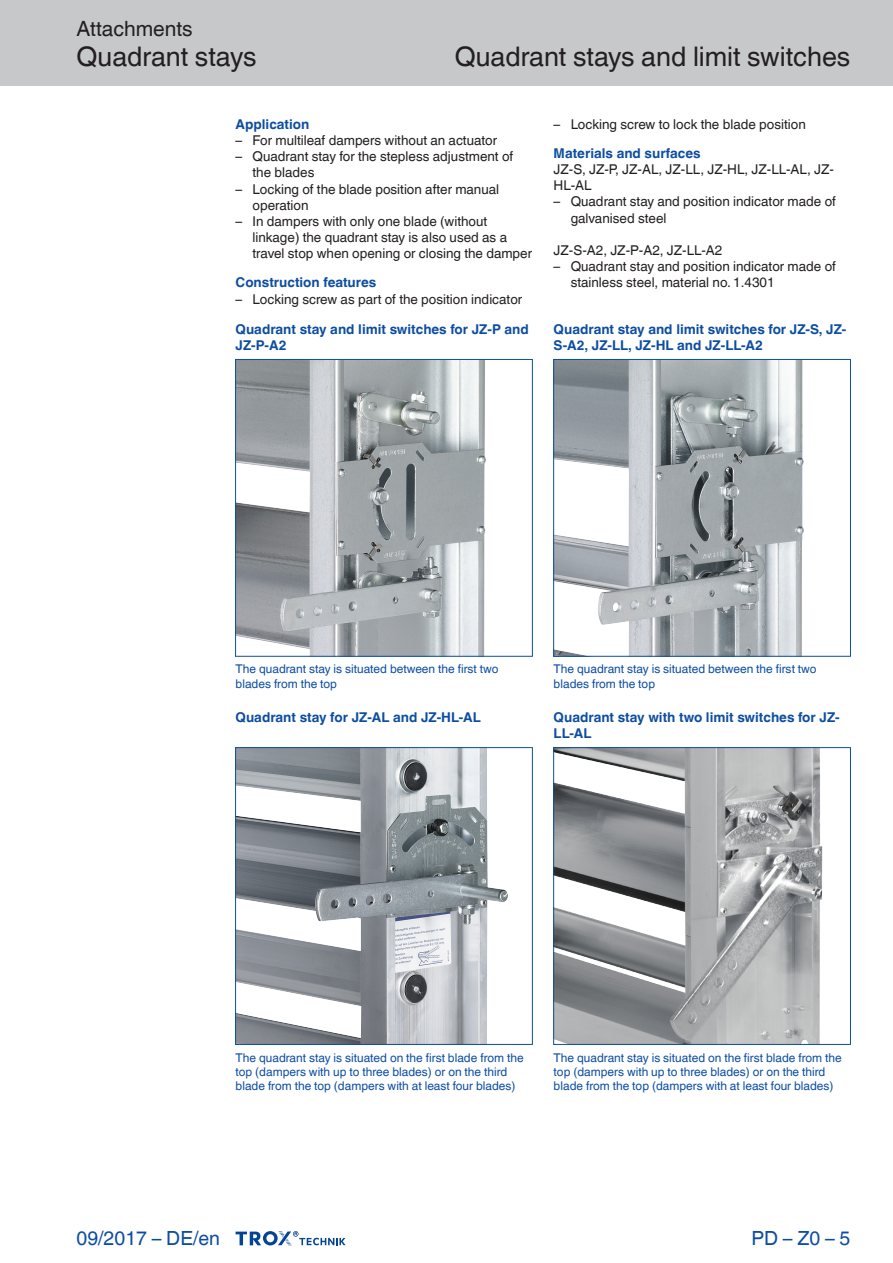
<style>
.page{position:relative;width:893px;height:1263px;background:#fff}
.page>*{position:absolute;margin:0;border:0;box-sizing:border-box;transform-origin:0 0}
.Navigation_3{font:27px "TROX Helvetica";color:#231f20}
.Navigation_2{font:27px "TROX Helvetica";color:#231f20}
.Navigation_1{font:21px "TROX Helvetica";color:#231f20}
.country{font:19.5px "TROX Helvetica";color:#0d4da1}
.pagina_li-re{font:19.5px "TROX Helvetica";color:#0d4da1}
.descr_txt_section_li{font:13.5px/16.2px "TROX Helvetica";color:#231f20}
.Standard_oben_links{font:700 13.5px/16.2px "TROX Helvetica";color:#0d4da1}
.descr_txt_section_pa{font:13.5px/16.2px "TROX Helvetica";color:#231f20}
.descr_txt_section_ti{font:700 13.5px "TROX Helvetica";color:#0d4da1}
.Standard_oben_links-2{font:12px/14.4px "TROX Helvetica";color:#0d4da1}
</style>
<div class="page">
<div style="left:0;top:0;width:893px;height:85px;background:#c7c8ca"></div>
<svg style="left:236px;top:1231px;width:110px;height:15px"></svg>
<img style="left:236px;top:360px;width:296px;height:296px">
<img style="left:554px;top:360px;width:296px;height:296px">
<hr style="left:235px;top:359px;width:1px;height:298px;background:#0d4da1">
<hr style="left:532px;top:359px;width:1px;height:298px;background:#0d4da1">
<hr style="left:235px;top:359px;width:297px;height:1px;background:#0d4da1">
<hr style="left:235px;top:656px;width:297px;height:1px;background:#0d4da1">
<hr style="left:553px;top:359px;width:1px;height:298px;background:#0d4da1">
<hr style="left:850px;top:359px;width:1px;height:298px;background:#0d4da1">
<hr style="left:553px;top:359px;width:297px;height:1px;background:#0d4da1">
<hr style="left:553px;top:656px;width:297px;height:1px;background:#0d4da1">
<img style="left:236px;top:748px;width:296px;height:296px">
<img style="left:554px;top:748px;width:296px;height:296px">
<hr style="left:235px;top:747px;width:1px;height:298px;background:#0d4da1">
<hr style="left:532px;top:747px;width:1px;height:298px;background:#0d4da1">
<hr style="left:235px;top:747px;width:297px;height:1px;background:#0d4da1">
<hr style="left:235px;top:1044px;width:297px;height:1px;background:#0d4da1">
<hr style="left:553px;top:747px;width:1px;height:298px;background:#0d4da1">
<hr style="left:850px;top:747px;width:1px;height:298px;background:#0d4da1">
<hr style="left:553px;top:747px;width:297px;height:1px;background:#0d4da1">
<hr style="left:553px;top:1044px;width:297px;height:1px;background:#0d4da1">
<p class="Navigation_1" style="left:77px;top:17px;width:118px">Attachments</p>
<p class="Navigation_2" style="left:77px;top:41px;width:181px">Quadrant stays</p>
<p class="Navigation_3" style="left:455px;top:41px;width:397px">Quadrant stays and limit switches</p>
<p class="descr_txt_section_ti" style="left:236px;top:116px;width:75px">Application</p>
<p class="descr_txt_section_li" style="left:236px;top:132px;width:263px">– For multileaf dampers without an actuator</p>
<p class="descr_txt_section_li" style="left:253px;top:148px;width:262px;text-indent:-17px">– Quadrant stay for the stepless adjustment of the blades</p>
<p class="descr_txt_section_li" style="left:253px;top:181px;width:248px;text-indent:-17px">– Locking of the blade position after manual operation</p>
<p class="descr_txt_section_li" style="left:253px;top:213px;width:281px;text-indent:-17px">– In dampers with only one blade (without linkage) the quadrant stay is also used as a travel stop when opening or closing the damper</p>
<p class="descr_txt_section_ti" style="left:236px;top:275px;width:142px">Construction features</p>
<p class="descr_txt_section_li" style="left:236px;top:291px;width:288px">– Locking screw as part of the position indicator</p>
<p class="descr_txt_section_li" style="left:554px;top:116px;width:254px">– Locking screw to lock the blade position</p>
<p class="descr_txt_section_ti" style="left:554px;top:145px;width:148px">Materials and surfaces</p>
<p class="descr_txt_section_pa" style="left:554px;top:161px;width:282px">JZ-S, JZ-P, JZ-AL, JZ-LL, JZ-HL, JZ-LL-AL, JZ-<br>HL-AL</p>
<p class="descr_txt_section_li" style="left:571px;top:194px;width:267px;text-indent:-17px">– Quadrant stay and position indicator made of galvanised steel</p>
<p class="descr_txt_section_pa" style="left:554px;top:242px;width:170px">JZ-S-A2, JZ-P-A2, JZ-LL-A2</p>
<p class="descr_txt_section_li" style="left:571px;top:258px;width:267px;text-indent:-17px">– Quadrant stay and position indicator made of stainless steel, material no. 1.4301</p>
<p class="Standard_oben_links" style="left:236px;top:321px;width:295px">Quadrant stay and limit switches for JZ-P and<br>JZ-P-A2</p>
<p class="Standard_oben_links" style="left:554px;top:321px;width:294px">Quadrant stay and limit switches for JZ-S, JZ-<br>S-A2, JZ-LL, JZ-HL and JZ-LL-A2</p>
<p class="Standard_oben_links-2" style="left:236px;top:662px;width:264px">The quadrant stay is situated between the first two blades from the top</p>
<p class="Standard_oben_links-2" style="left:554px;top:662px;width:264px">The quadrant stay is situated between the first two blades from the top</p>
<p class="Standard_oben_links" style="left:236px;top:709px;width:247px">Quadrant stay for JZ-AL and JZ-HL-AL</p>
<p class="Standard_oben_links" style="left:554px;top:709px;width:288px">Quadrant stay with two limit switches for JZ-<br>LL-AL</p>
<p class="Standard_oben_links-2" style="left:236px;top:1050px;width:290px">The quadrant stay is situated on the first blade from the top (dampers with up to three blades) or on the third blade from the top (dampers with at least four blades)</p>
<p class="Standard_oben_links-2" style="left:554px;top:1050px;width:290px">The quadrant stay is situated on the first blade from the top (dampers with up to three blades) or on the third blade from the top (dampers with at least four blades)</p>
<p class="country" style="left:77px;top:1227px;width:145px">09/2017 – DE/en</p>
<p class="pagina_li-re" style="left:751px;top:1227px;width:100px">PD – Z0 – 5</p>
</div>
